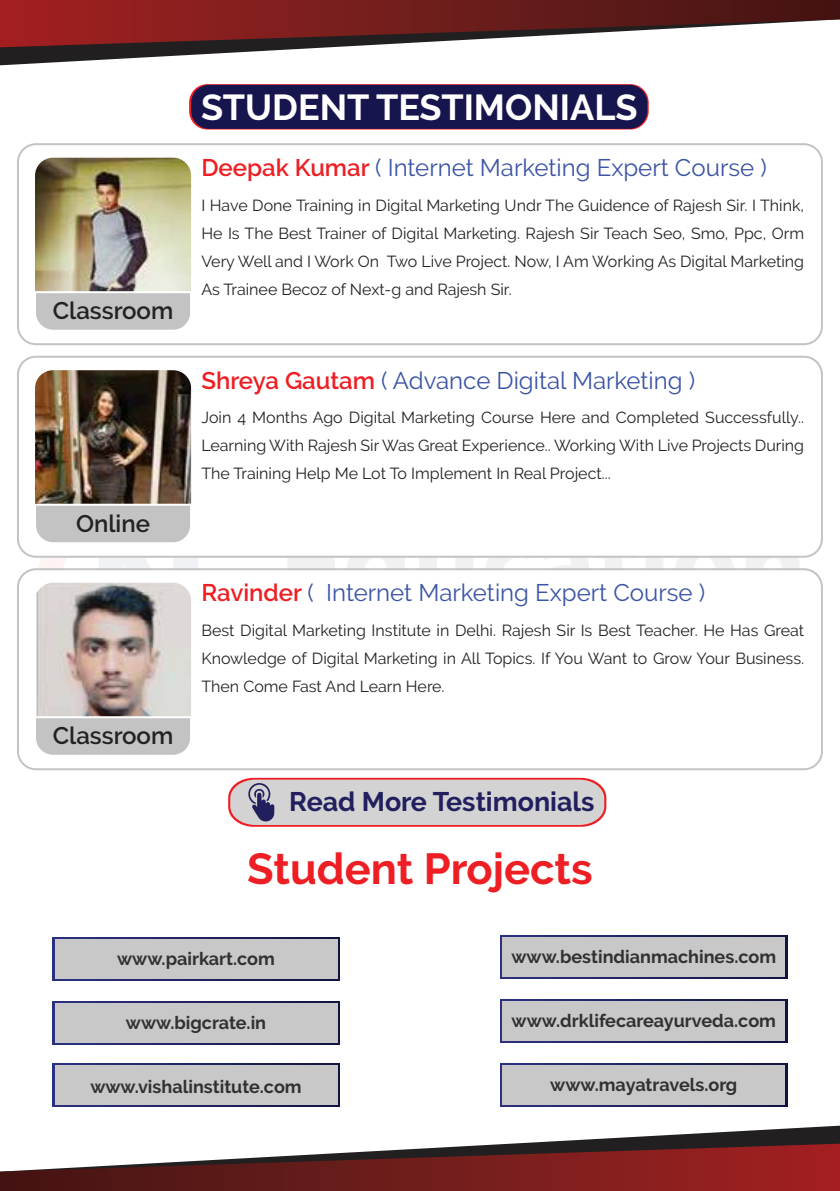
<style>
.page{position:relative;width:840px;height:1191px;background:#fff}
.page>*{position:absolute;margin:0;border:0;box-sizing:border-box;transform-origin:0 0}
.t1{font:700 43.4px "Raleway";color:#ed1f24}
.t2{font:700 36px "Raleway";color:#fff}
.t3{font:700 26.8px "Raleway";color:#211f5e}
.t4{font:24px "Raleway";color:#3b54a5}
.t5{font:600 24px "Raleway";color:#222}
.t6{font:700 18px "Raleway";color:#323132}
.t7{font:16px/28px "Raleway";color:#222;text-align:justify}
.s1{font-weight:600;color:#ed1f24}
</style>
<div class="page">
<svg style="left:0;top:47px;width:334px;height:18px"></svg>
<svg style="left:0;top:0;width:840px;height:47px"></svg>
<svg style="left:506px;top:1126px;width:334px;height:18px"></svg>
<svg style="left:0;top:1144px;width:840px;height:47px"></svg>
<svg style="left:189px;top:84px;width:459px;height:46px"></svg>
<div style="left:191px;top:85px;width:456px;height:44px;background:#17154d;border-radius:18px"></div>
<div style="left:17px;top:143px;width:805px;height:202px;border:2px solid #c4c3c3;border-radius:18px"></div>
<img style="left:35px;top:158px;width:156px;height:132px">
<svg style="left:35px;top:290px;width:156px;height:40px;background:#c8c7c7"></svg>
<div style="left:17px;top:356px;width:805px;height:202px;border:2px solid #c4c3c3;border-radius:18px"></div>
<img style="left:35px;top:370px;width:156px;height:133px">
<svg style="left:35px;top:503px;width:157px;height:40px;background:#c8c7c6"></svg>
<div style="left:17px;top:568px;width:805px;height:202px;border:2px solid #c4c3c3;border-radius:18px"></div>
<img style="left:37px;top:583px;width:154px;height:132px">
<svg style="left:36px;top:715px;width:155px;height:40px;background:#c8c6c6"></svg>
<svg style="left:228px;top:778px;width:378px;height:49px;background:#d1c1c3"></svg>
<div style="left:53px;top:937px;width:286px;height:43px;background:linear-gradient(to bottom,#c9c8c8,#c9c8c8)"></div>
<div style="left:55px;top:939px;width:282px;height:40px;background:#c9c8c8"></div>
<svg style="left:500px;top:936px;width:287px;height:43px"></svg>
<div style="left:502px;top:937px;width:283px;height:40px;background:#c9c8c8"></div>
<div style="left:53px;top:1001px;width:286px;height:43px;background:linear-gradient(to bottom,#c9c8c8,#c9c8c8)"></div>
<div style="left:55px;top:1003px;width:282px;height:40px;background:#c9c8c8"></div>
<svg style="left:500px;top:1000px;width:287px;height:43px"></svg>
<div style="left:502px;top:1001px;width:283px;height:40px;background:#c9c8c8"></div>
<div style="left:53px;top:1064px;width:286px;height:43px;background:linear-gradient(to bottom,#c9c8c8,#c9c8c8)"></div>
<div style="left:55px;top:1065px;width:282px;height:40px;background:#c9c8c8"></div>
<svg style="left:500px;top:1064px;width:287px;height:43px"></svg>
<div style="left:502px;top:1065px;width:283px;height:40px;background:#c9c8c8"></div>
<h2 class="t2" style="left:201px;top:87px;width:438px">STUDENT TESTIMONIALS</h2>
<h3 class="t4" style="left:201px;top:154px;width:567px"><span class="s1">Deepak Kumar</span> ( Internet Marketing Expert Course )</h3>
<h3 class="t5" style="left:53px;top:297px;width:122px">Classroom</h3>
<h3 class="t5" style="left:76px;top:509px;width:76px">Online</h3>
<h3 class="t5" style="left:53px;top:722px;width:122px">Classroom</h3>
<p class="t7" style="left:201px;top:191px;width:604px">I Have Done Training in Digital Marketing Undr The Guidence of Rajesh Sir. I Think, He Is The Best Trainer of Digital Marketing. Rajesh Sir Teach Seo, Smo, Ppc, Orm Very Well and I Work On Two Live Project. Now, I Am Working As Digital Marketing As Trainee Becoz of Next-g and Rajesh Sir.</p>
<h3 class="t4" style="left:201px;top:367px;width:495px"><span class="s1">Shreya Gautam</span> ( Advance Digital Marketing )</h3>
<p class="t7" style="left:201px;top:404px;width:604px">Join 4 Months Ago Digital Marketing Course Here and Completed Successfully..<br>Learning With Rajesh Sir Was Great Experience.. Working With Live Projects During The Training Help Me Lot To Implement In Real Project...</p>
<h3 class="t4" style="left:201px;top:579px;width:505px"><span class="s1">Ravinder</span> ( Internet Marketing Expert Course )</h3>
<p class="t7" style="left:201px;top:616px;width:604px">Best Digital Marketing Institute in Delhi. Rajesh Sir Is Best Teacher. He Has Great Knowledge of Digital Marketing in All Topics. If You Want to Grow Your Business.<br>Then Come Fast And Learn Here.</p>
<h3 class="t3" style="left:289px;top:786px;width:306px">Read More Testimonials</h3>
<h1 class="t1" style="left:247px;top:844px;width:347px">Student Projects</h1>
<p class="t6" style="left:117px;top:948px;width:159px">www.pairkart.com</p>
<p class="t6" style="left:511px;top:946px;width:266px">www.bestindianmachines.com</p>
<p class="t6" style="left:126px;top:1012px;width:142px">www.bigcrate.in</p>
<p class="t6" style="left:511px;top:1010px;width:266px">www.drklifecareayurveda.com</p>
<p class="t6" style="left:90px;top:1076px;width:213px">www.vishalinstitute.com</p>
<p class="t6" style="left:550px;top:1074px;width:188px">www.mayatravels.org</p>
</div>
